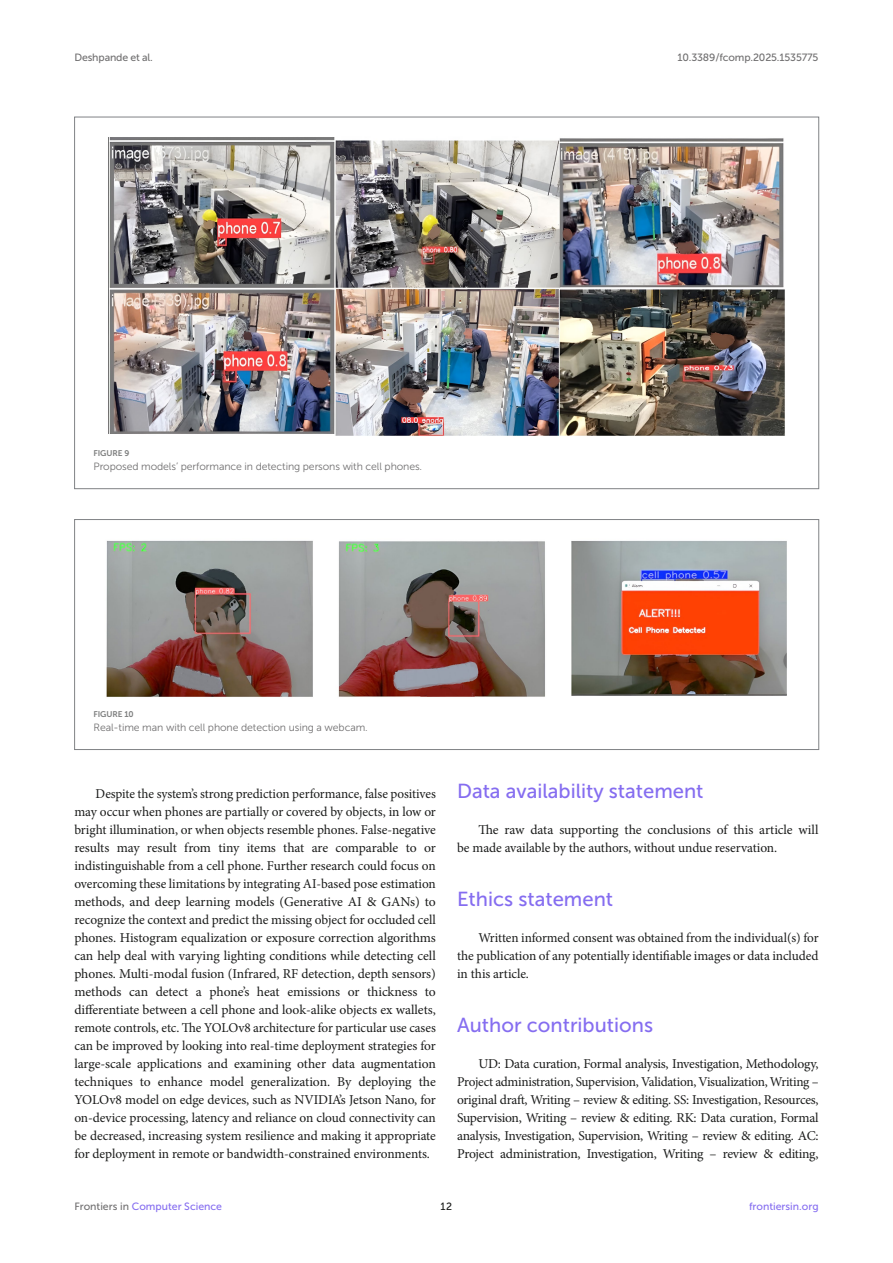
<style>
.page{position:relative;width:893px;height:1263px;background:#fff}
.page>*{position:absolute;margin:0;border:0;box-sizing:border-box;transform-origin:0 0}
.HEAD_1{font:20.25px "Museo Sans 500";color:#856df0}
.TEXT{font:13.5px/18px "Minion Pro";letter-spacing:-.01em;color:#1b1c1b;text-align:justify}
.NON_TEXT{font:13.5px/18px "Minion Pro";letter-spacing:-.01em;color:#1b1c1b;text-align:justify}
.FIG_LEG{font:10.5px "Museo Sans 300";letter-spacing:-.01em;color:#706f70}
.t1{font:10.5px "Museo Sans 500";color:#856df0}
.t2{font:10.5px "Museo Sans 500";letter-spacing:-.015em;color:#706f70}
.t3{font:10.5px "Museo Sans 500";color:#1b1c1b}
.FIG_HD{font:8.25px "Museo Sans 700";letter-spacing:-.01em;color:#7e7f7f}
.s1{color:#706f70}
</style>
<div class="page">
<img style="left:108px;top:137px;width:677px;height:299px">
<img style="left:106px;top:540px;width:681px;height:157px">
<div style="left:74px;top:519px;width:745px;height:231px;border:1px solid #808285"></div>
<p class="t2" style="left:74px;top:51px;width:80px">Deshpande et al.</p>
<p class="t2" style="left:677px;top:51px;width:142px">10.3389/fcomp.2025.1535775</p>
<p class="FIG_HD" style="left:94px;top:449px;width:37px">FIGURE 9</p>
<p class="FIG_LEG" style="left:94px;top:460px;width:330px">Proposed models’ performance in detecting persons with cell phones.</p>
<p class="FIG_HD" style="left:94px;top:710px;width:42px">FIGURE 10</p>
<p class="FIG_LEG" style="left:94px;top:721px;width:276px">Real-time man with cell phone detection using a webcam.</p>
<p class="TEXT" style="left:74px;top:785px;width:363px;text-indent:21px">Despite the system’s strong prediction performance, false positives may occur when phones are partially or covered by objects, in low or bright illumination, or when objects resemble phones. False-negative results may result from tiny items that are comparable to or indistinguishable from a cell phone. Further research could focus on overcoming these limitations by integrating AI-based pose estimation methods, and deep learning models (Generative AI &amp; GANs) to recognize the context and predict the missing object for occluded cell phones. Histogram equalization or exposure correction algorithms can help deal with varying lighting conditions while detecting cell phones. Multi-modal fusion (Infrared, RF detection, depth sensors) methods can detect a phone’s heat emissions or thickness to differentiate between a cell phone and look-alike objects ex wallets, remote controls, etc. The YOLOv8 architecture for particular use cases can be improved by looking into real-time deployment strategies for large-scale applications and examining other data augmentation techniques to enhance model generalization. By deploying the YOLOv8 model on edge devices, such as NVIDIA’s Jetson Nano, for on-device processing, latency and reliance on cloud connectivity can be decreased, increasing system resilience and making it appropriate for deployment in remote or bandwidth-constrained environments.</p>
<p class="HEAD_1" style="left:457px;top:780px;width:248px">Data availability statement</p>
<p class="NON_TEXT" style="left:457px;top:821px;width:363px;text-indent:21px">The raw data supporting the conclusions of this article will be made available by the authors, without undue reservation.</p>
<p class="HEAD_1" style="left:457px;top:888px;width:158px">Ethics statement</p>
<p class="NON_TEXT" style="left:457px;top:929px;width:363px;text-indent:21px">Written informed consent was obtained from the individual(s) for the publication of any potentially identifiable images or data included in this article.</p>
<p class="HEAD_1" style="left:457px;top:1014px;width:197px">Author contributions</p>
<p class="NON_TEXT" style="left:457px;top:1055px;width:363px;text-indent:21px">UD: Data curation, Formal analysis, Investigation, Methodology, Project administration, Supervision, Validation, Visualization, Writing – original draft, Writing – review &amp; editing. SS: Investigation, Resources, Supervision, Writing – review &amp; editing. RK: Data curation, Formal analysis, Investigation, Supervision, Writing – review &amp; editing. AC:<br>Project administration, Investigation, Writing – review &amp; editing,</p>
<p class="t1" style="left:74px;top:1200px;width:149px"><span class="s1">Frontiers in</span> Computer Science</p>
<p class="t3" style="left:441px;top:1200px;width:13px">12</p>
<p class="t1" style="left:749px;top:1200px;width:71px">frontiersin.org</p>
</div>
